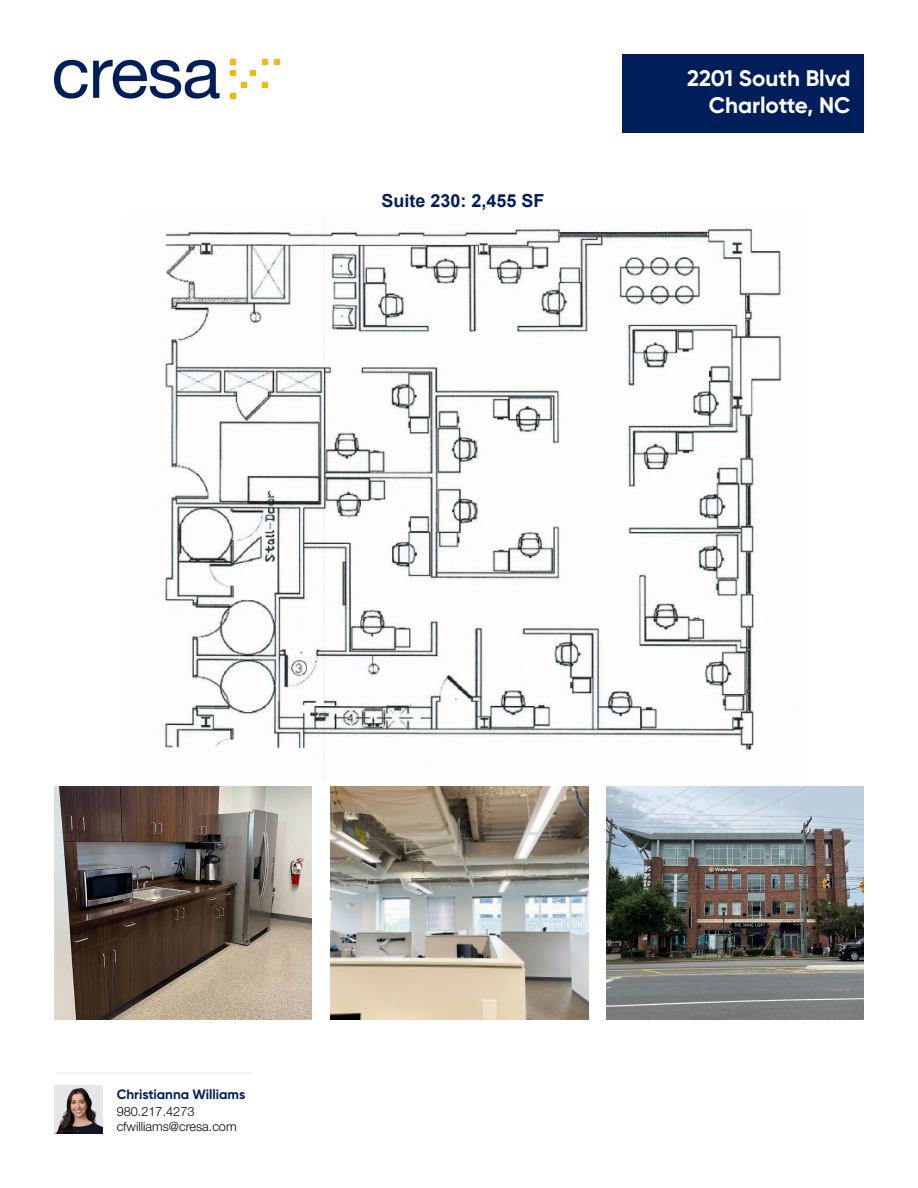
<style>
.page{position:relative;width:918px;height:1188px;background:#fff}
.page>*{position:absolute;margin:0;border:0;box-sizing:border-box;transform-origin:0 0}
.t1{font:700 22.5px/27px "Gilroy";color:#fff;text-align:right}
.t2{font:700 18px "Arial";color:#001e5a}
.t3{font:700 13.5px "Gilroy";color:#001e5a}
.t4{font:300 12.75px/15px "Helvetica Neue LT Std";color:#000}
</style>
<div class="page">
<img style="left:163px;top:228px;width:620px;height:524px">
<div style="left:622px;top:54px;width:242px;height:79px;background:#001e5a"></div>
<img style="left:54px;top:1086px;width:49px;height:48px">
<svg style="left:54px;top:60px;width:166px;height:39px"></svg>
<svg style="left:230px;top:60px;width:6px;height:5px"></svg>
<svg style="left:230px;top:71px;width:6px;height:5px"></svg>
<svg style="left:230px;top:93px;width:6px;height:6px"></svg>
<svg style="left:241px;top:82px;width:6px;height:5px"></svg>
<svg style="left:250px;top:71px;width:6px;height:5px"></svg>
<svg style="left:262px;top:60px;width:6px;height:5px"></svg>
<svg style="left:262px;top:82px;width:6px;height:5px"></svg>
<svg style="left:274px;top:60px;width:6px;height:5px"></svg>
<img style="left:54px;top:787px;width:258px;height:233px">
<img style="left:330px;top:787px;width:258px;height:233px">
<img style="left:606px;top:787px;width:258px;height:233px">
<hr style="left:56px;top:1073px;width:195px;height:1px;background:#e6e6e6">
<h2 class="t2" style="left:381px;top:188px;width:165px">Suite 230: 2,455 SF</h2>
<h1 class="t1" style="left:687px;top:65px;width:165px">2201 South Blvd<br>Charlotte, NC</h1>
<p class="t3" style="left:117px;top:1086px;width:130px">Christianna Williams</p>
<p class="t4" style="left:117px;top:1104px;width:122px">980.217.4273 cfwilliams@cresa.com</p>
</div>
